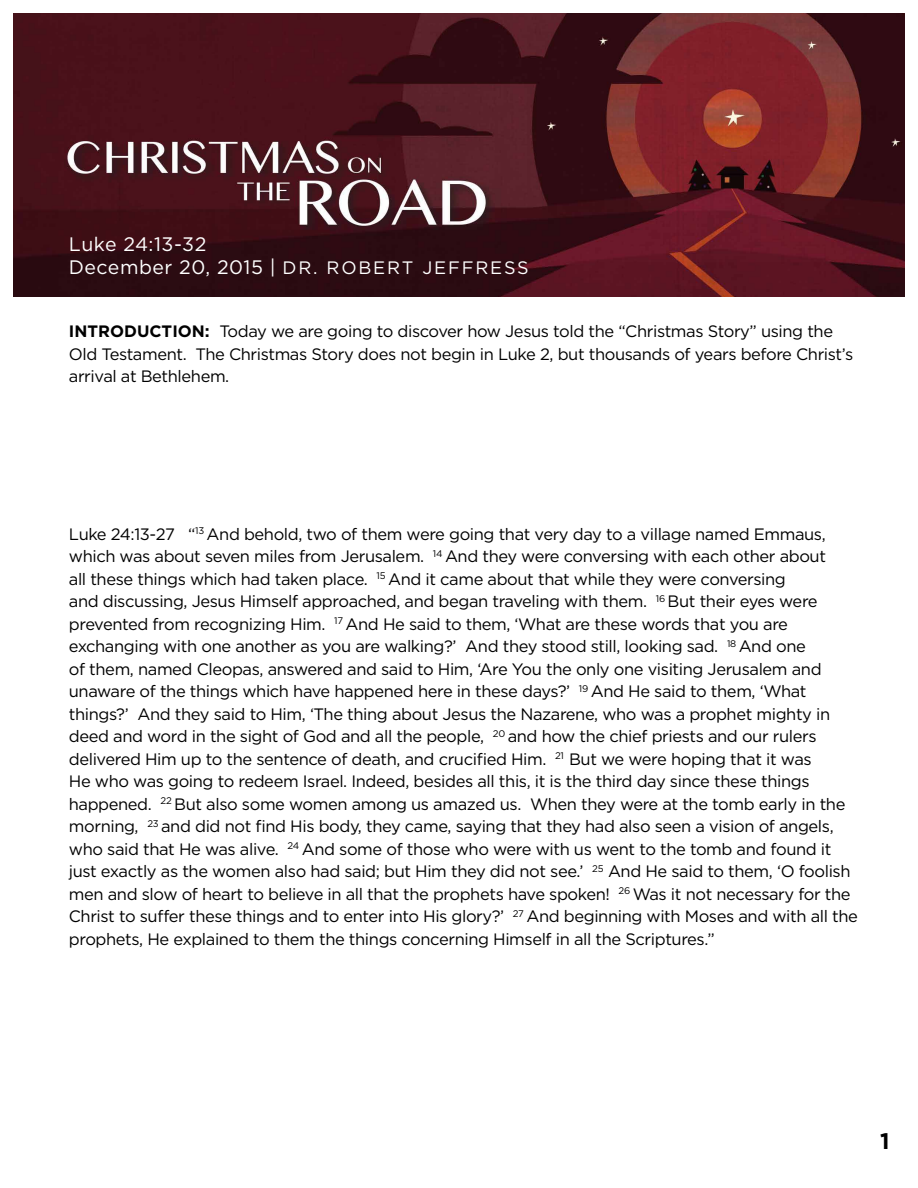
<style>
.page{position:relative;width:918px;height:1188px;background:#fff}
.page>*{position:absolute;margin:0;border:0;box-sizing:border-box;transform-origin:0 0}
.t1{font:700 22.5px "Gotham";color:#000}
.t2{font:19.5px "Gotham";letter-spacing:.025em;color:#fff}
.t3{font:18px "Gotham";letter-spacing:.1em;color:#fff}
.t4{font:16.5px/22.5px "Gotham";letter-spacing:-.025em;color:#000}
.s1{font-size:19.5px}
.s2{font-weight:700}
</style>
<div class="page">
<img style="left:14px;top:14px;width:890px;height:283px">
<p class="t2" style="left:69px;top:232px;width:139px">Luke 24:13-32</p>
<p class="t3" style="left:69px;top:257px;width:461px"><span class="s1">December 20, 2015 |</span> DR. ROBERT JEFFRESS</p>
<p class="t4" style="left:69px;top:320px;width:786px"><span class="s2">INTRODUCTION:</span> Today we are going to discover how Jesus told the “Christmas Story” using the<br>Old Testament. The Christmas Story does not begin in Luke 2, but thousands of years before Christ’s arrival at Bethlehem.</p>
<p class="t4" style="left:69px;top:522px;width:791px">Luke 24:13-27 “<sup>13</sup> And behold, two of them were going that very day to a village named Emmaus, which was about seven miles from Jerusalem. <sup>14</sup> And they were conversing with each other about<br>all these things which had taken place. <sup>15</sup> And it came about that while they were conversing<br>and discussing, Jesus Himself approached, and began traveling with them. <sup>16</sup> But their eyes were prevented from recognizing Him. <sup>17</sup> And He said to them, ‘What are these words that you are exchanging with one another as you are walking?’ And they stood still, looking sad. <sup>18</sup> And one<br>of them, named Cleopas, answered and said to Him, ‘Are You the only one visiting Jerusalem and unaware of the things which have happened here in these days?’ <sup>19</sup> And He said to them, ‘What things?’ And they said to Him, ‘The thing about Jesus the Nazarene, who was a prophet mighty in deed and word in the sight of God and all the people, <sup>20</sup> and how the chief priests and our rulers delivered Him up to the sentence of death, and crucified Him. <sup>21</sup> But we were hoping that it was<br>He who was going to redeem Israel. Indeed, besides all this, it is the third day since these things happened. <sup>22</sup> But also some women among us amazed us. When they were at the tomb early in the morning, <sup>23</sup> and did not find His body, they came, saying that they had also seen a vision of angels, who said that He was alive. <sup>24</sup> And some of those who were with us went to the tomb and found it just exactly as the women also had said; but Him they did not see.’ <sup>25</sup> And He said to them, ‘O foolish men and slow of heart to believe in all that the prophets have spoken! <sup>26</sup> Was it not necessary for the Christ to suffer these things and to enter into His glory?’ <sup>27</sup> And beginning with Moses and with all the prophets, He explained to them the things concerning Himself in all the Scriptures.”</p>
<h1 class="t1" style="left:880px;top:1126px;width:11px">1</h1>
</div>
